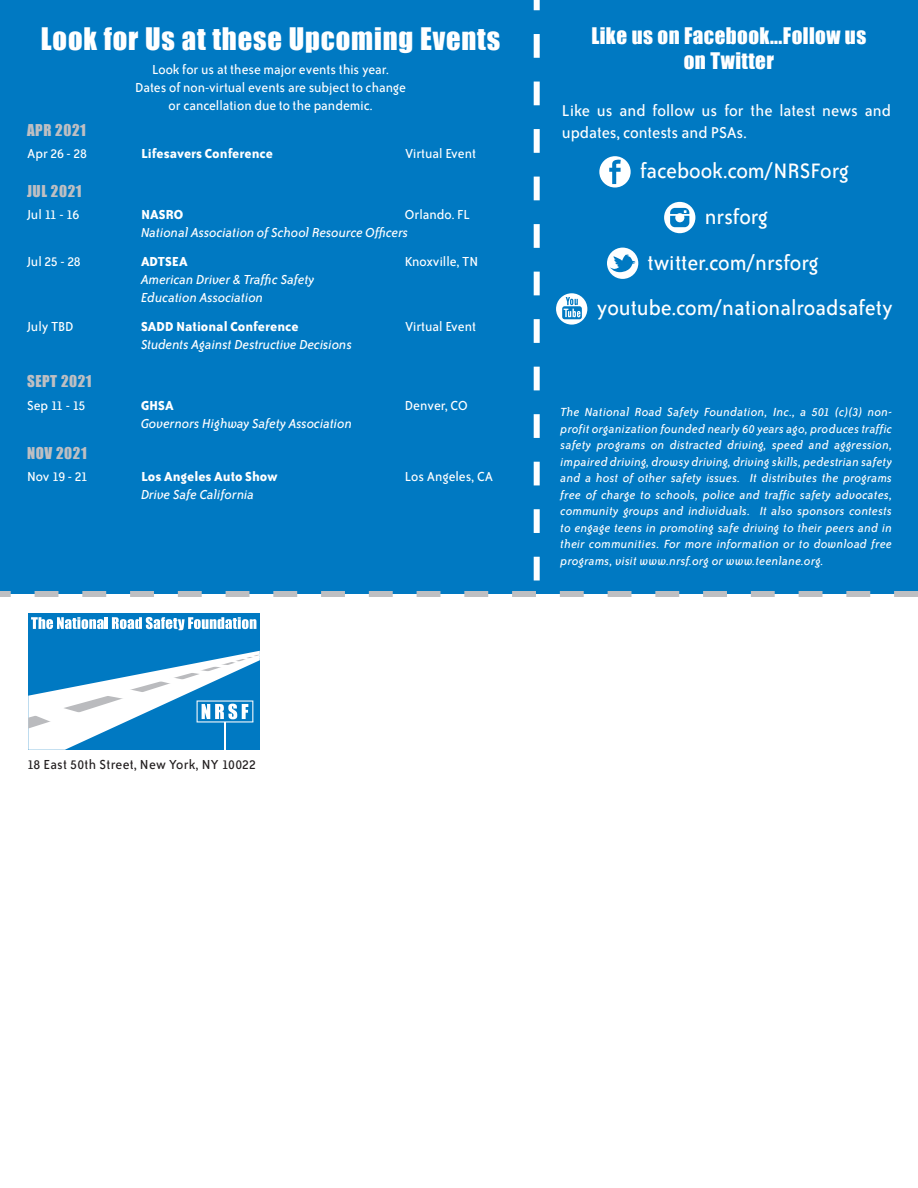
<style>
.page{position:relative;width:918px;height:1188px;background:#fff}
.page>*{position:absolute;margin:0;border:0;box-sizing:border-box;transform-origin:0 0}
.headline_1{font:28.5px "Impact";letter-spacing:.03em;color:#fff}
.intro_type{font:24px "Bailey Sans ITC";color:#fff}
.smaller_headline{font:21px "Impact";letter-spacing:.02em;color:#fff}
._12pt_body_copy{font:18px/21.6px "Bailey Sans ITC";color:#fff}
.date_-_name{font:italic 15px/18px "Bailey Sans ITC";color:#fff}
._10_pt_body_copy{font:15px/18px "Bailey Sans ITC";color:#fff;text-align:center}
.date_-_name-2{font:15px "Bailey Sans ITC";color:#fff}
.date_-_name-3{font:700 15px "Bailey Sans ITC";color:#fff}
.t1{font:15px "Bailey Sans ITC";letter-spacing:.02em;color:#231f20}
.month{font:15px "Impact";letter-spacing:.04em;color:#bebfc2}
.date_-_name-4{font:15px "Impact";letter-spacing:.04em;color:#bebfc2}
._12pt_body_copy-2{font:italic 13.5px/16.5px "Bailey Sans ITC";letter-spacing:.02em;color:#fff;text-align:justify}
.s1{font-style:normal}
</style>
<div class="page">
<div style="left:0;top:0;width:918px;height:594px;background:#0079c2"></div>
<div style="left:28px;top:613px;width:232px;height:137px;background:#0079c2"></div>
<svg style="left:31px;top:617px;width:225px;height:13px"></svg>
<svg style="left:28px;top:651px;width:232px;height:99px"></svg>
<svg style="left:0;top:591px;width:918px;height:6px"></svg>
<svg style="left:599px;top:156px;width:32px;height:32px"></svg>
<svg style="left:664px;top:202px;width:31px;height:31px"></svg>
<svg style="left:607px;top:248px;width:31px;height:31px"></svg>
<svg style="left:556px;top:293px;width:31px;height:32px"></svg>
<svg style="left:534px;top:0;width:6px;height:580px"></svg>
<p class="headline_1" style="left:41px;top:16px;width:461px">Look for Us at these Upcoming Events</p>
<p class="_10_pt_body_copy" style="left:135px;top:60px;width:272px">Look for us at these major events this year.<br>Dates of non-virtual events are subject to change or cancellation due to the pandemic.</p>
<p class="month" style="left:27px;top:119px;width:60px">APR 2021</p>
<p class="date_-_name-2" style="left:27px;top:146px;width:61px">Apr 26 - 28</p>
<p class="date_-_name-3" style="left:141px;top:146px;width:134px">Lifesavers Conference</p>
<p class="date_-_name-2" style="left:405px;top:146px;width:72px">Virtual Event</p>
<p class="date_-_name-4" style="left:27px;top:179px;width:56px">JUL 2021</p>
<p class="date_-_name-2" style="left:27px;top:207px;width:54px">Jul 11 - 16</p>
<p class="date_-_name-3" style="left:141px;top:206px;width:44px">NASRO</p>
<p class="date_-_name" style="left:141px;top:206px;width:330px;text-indent:264px"><span class="s1">Orlando. FL<br></span>National Association of School Resource Officers</p>
<p class="date_-_name-2" style="left:27px;top:254px;width:55px">Jul 25 - 28</p>
<p class="date_-_name-3" style="left:141px;top:253px;width:48px">ADTSEA</p>
<p class="date_-_name-2" style="left:405px;top:254px;width:75px">Knoxville, TN</p>
<p class="date_-_name" style="left:141px;top:271px;width:175px">American Driver &amp; Traffic Safety<br>Education Association</p>
<p class="date_-_name-2" style="left:27px;top:319px;width:48px">July TBD</p>
<p class="date_-_name-3" style="left:141px;top:318px;width:159px">SADD National Conference</p>
<p class="date_-_name-2" style="left:405px;top:319px;width:72px">Virtual Event</p>
<p class="date_-_name" style="left:141px;top:336px;width:213px">Students Against Destructive Decisions</p>
<p class="month" style="left:27px;top:370px;width:66px">SEPT 2021</p>
<p class="date_-_name-2" style="left:27px;top:397px;width:60px">Sep 11 - 15</p>
<p class="date_-_name-3" style="left:141px;top:397px;width:34px">GHSA</p>
<p class="date_-_name-2" style="left:405px;top:397px;width:64px">Denver, CO</p>
<p class="date_-_name" style="left:141px;top:414px;width:213px">Governors Highway Safety Association</p>
<p class="month" style="left:27px;top:442px;width:61px">NOV 2021</p>
<p class="date_-_name-2" style="left:27px;top:469px;width:62px">Nov 19 - 21</p>
<p class="date_-_name-3" style="left:141px;top:469px;width:138px">Los Angeles Auto Show</p>
<p class="date_-_name-2" style="left:405px;top:469px;width:90px">Los Angeles, CA</p>
<p class="date_-_name" style="left:141px;top:486px;width:115px">Drive Safe California</p>
<p class="smaller_headline" style="left:591px;top:19px;width:276px">Like us on Facebook...Follow us</p>
<p class="smaller_headline" style="left:684px;top:44px;width:92px">on Twitter</p>
<p class="_12pt_body_copy" style="left:562px;top:100px;width:331px">Like us and follow us for the latest news and updates, contests and PSAs.</p>
<p class="intro_type" style="left:640px;top:158px;width:210px">facebook.com/NRSForg</p>
<p class="intro_type" style="left:705px;top:204px;width:65px">nrsforg</p>
<p class="intro_type" style="left:648px;top:250px;width:172px">twitter.com/nrsforg</p>
<p class="intro_type" style="left:597px;top:295px;width:297px">youtube.com/nationalroadsafety</p>
<p class="_12pt_body_copy-2" style="left:561px;top:404px;width:333px">The National Road Safety Foundation, Inc., a 501 (c)(3) non&shy;profit organization founded nearly 60 years ago, produces traffic safety programs on distracted driving, speed and aggression, impaired driving, drowsy driving, driving skills, pedestrian safety and a host of other safety issues. It distributes the programs free of charge to schools, police and traffic safety advocates, community groups and individuals. It also sponsors contests to engage teens in promoting safe driving to their peers and in their communities. For more information or to download free programs, visit www.nrsf.org or www.teenlane.org.</p>
<p class="t1" style="left:27px;top:757px;width:230px">18 East 50th Street, New York, NY 10022</p>
</div>
